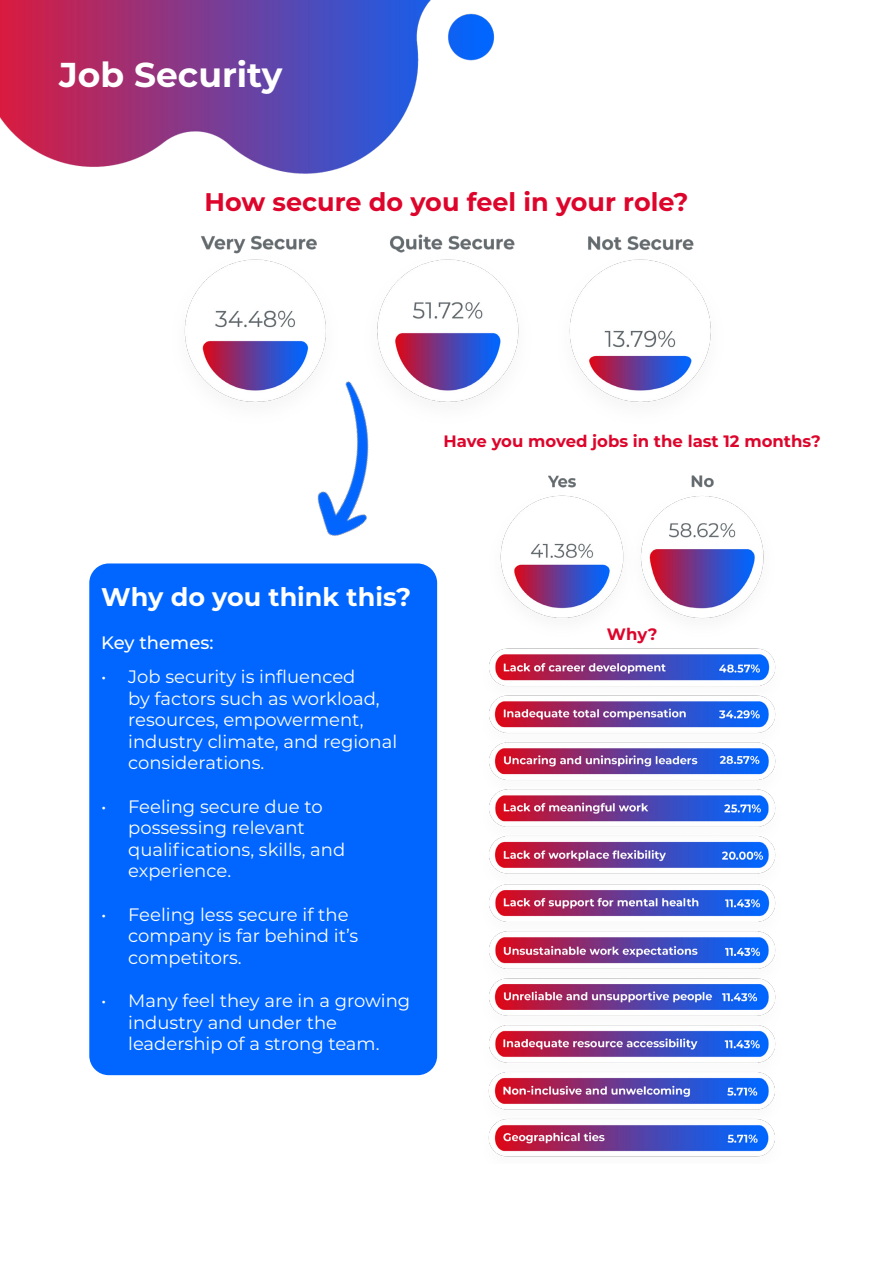
<style>
.page{position:relative;width:893px;height:1263px;background:#fff}
.page>*{position:absolute;margin:0;border:0;box-sizing:border-box;transform-origin:0 0}
.t1{font:700 34.5px "Montserrat";color:#fff}
.t2{font:700 25.5px "Montserrat";color:#dd052b}
.t3{font:700 25.5px "Montserrat";color:#fff}
.t4{font:18px/21.6px "Montserrat";color:#fff}
.t5{font:500 18px "Montserrat";color:#fff}
.t6{font:700 16.5px "Montserrat";color:#dd052b}
</style>
<div class="page">
<img style="left:0;top:0;width:495px;height:174px">
<div style="left:91px;top:565px;width:345px;height:509px;background:#06f;border-radius:18px"></div>
<div style="left:89px;top:563px;width:348px;height:512px;border:3px solid #06f;border-radius:18px"></div>
<img style="left:488px;top:648px;width:288px;height:509px">
<img style="left:184px;top:234px;width:527px;height:168px">
<img style="left:500px;top:475px;width:264px;height:144px">
<img style="left:216px;top:335px;width:257px;height:257px">
<h1 class="t1" style="left:59px;top:50px;width:225px">Job Security</h1>
<h2 class="t2" style="left:205px;top:183px;width:485px">How secure do you feel in your role?</h2>
<p class="t6" style="left:444px;top:429px;width:379px">Have you moved jobs in the last 12 months?</p>
<h2 class="t3" style="left:101px;top:579px;width:312px">Why do you think this?</h2>
<p class="t5" style="left:101px;top:630px;width:114px">Key themes:</p>
<p class="t4" style="left:128px;top:665px;width:270px;text-indent:-27px">• Job security is influenced<br>by factors such as workload, resources, empowerment, industry climate, and regional considerations.</p>
<p class="t4" style="left:128px;top:795px;width:219px;text-indent:-27px">• Feeling secure due to possessing relevant qualifications, skills, and experience.</p>
<p class="t4" style="left:128px;top:903px;width:232px;text-indent:-27px">• Feeling less secure if the company is far behind it’s competitors.</p>
<p class="t4" style="left:128px;top:989px;width:284px;text-indent:-27px">• Many feel they are in a growing industry and under the leadership of a strong team.</p>
<p class="t6" style="left:607px;top:623px;width:52px">Why?</p>
</div>
